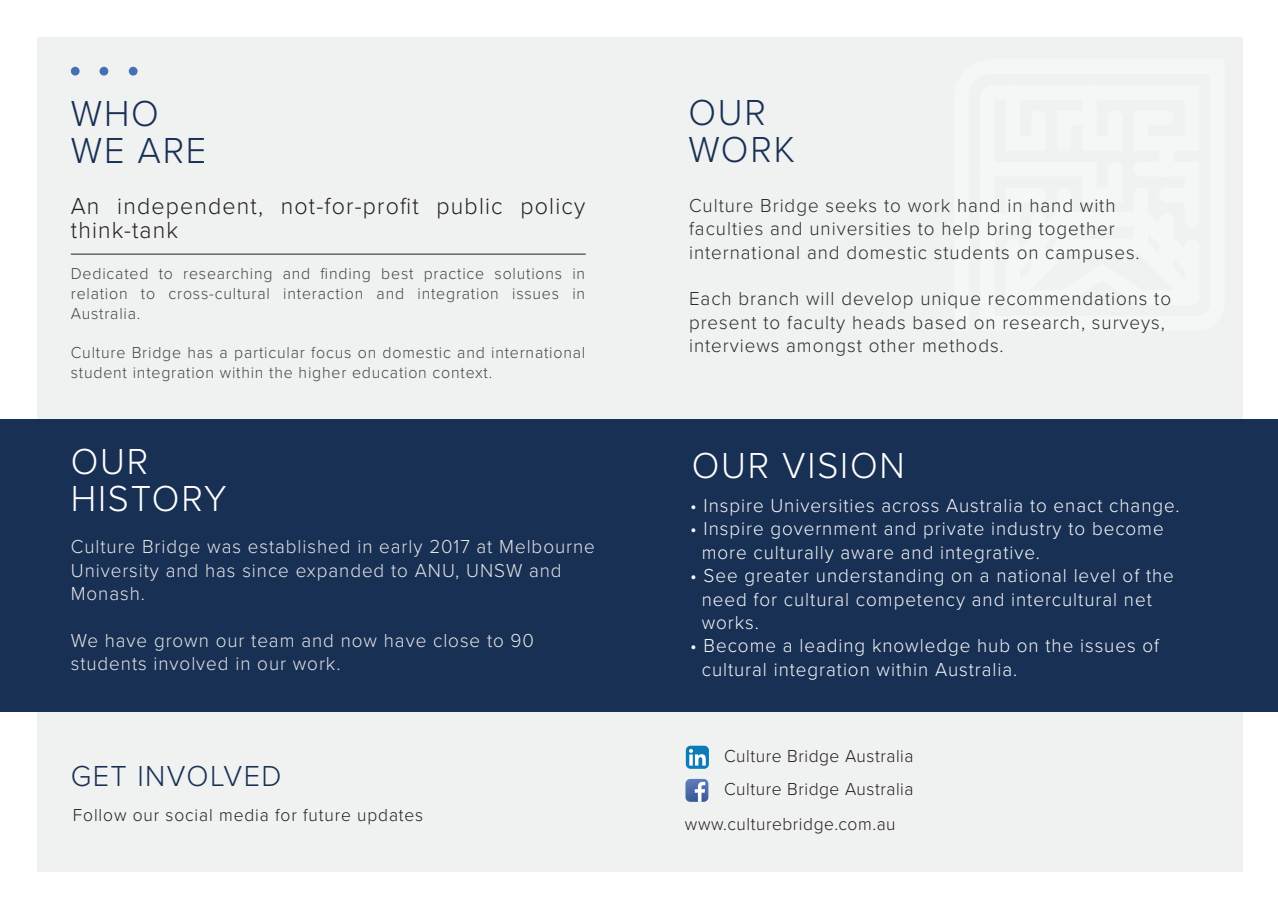
<style>
.page{position:relative;width:1278px;height:908px;background:#fff}
.page>*{position:absolute;margin:0;border:0;box-sizing:border-box;transform-origin:0 0}
.t1{font:300 37.5px/37px "Proxima Nova";letter-spacing:.05em;color:#fff}
.t2{font:300 37.5px/37px "Proxima Nova";letter-spacing:.05em;color:#193055}
.t3{font:300 30px "Proxima Nova";letter-spacing:.05em;color:#193055}
.t4{font:300 24px/24px "Proxima Nova";letter-spacing:.05em;color:#231f20}
.t5{font:300 19.5px/23.4px "Proxima Nova";letter-spacing:.05em;color:#f5f7f7}
.t6{font:300 19.5px/23.4px "Proxima Nova";letter-spacing:.05em;color:#2b2c2c}
.t7{font:300 19.5px/23.4px "Proxima Nova";letter-spacing:.05em;color:#e5e5e5}
.t8{font:300 18px "Proxima Nova";letter-spacing:.03em;color:#231f20}
.t9{font:300 18px "Proxima Nova";letter-spacing:.05em;color:#231f20}
.t10{font:300 16.5px/19.8px "Proxima Nova";letter-spacing:.05em;color:#434445;text-align:justify}
</style>
<div class="page">
<div style="left:37px;top:38px;width:1205px;height:834px;background:#f0f1f1"></div>
<div style="left:71px;top:67px;width:9px;height:9px;background:#476fb7;border-radius:50%"></div>
<div style="left:100px;top:67px;width:8px;height:9px;background:#476fb7;border-radius:50%"></div>
<div style="left:129px;top:67px;width:9px;height:9px;background:#476fb7;border-radius:50%"></div>
<hr style="left:71px;top:254px;width:515px;height:1px;background:#231f20">
<div style="left:0;top:419px;width:1278px;height:293px;background:#193055"></div>
<div style="left:686px;top:746px;width:23px;height:23px;background:#0c7bb7;border-radius:5px"></div>
<svg style="left:689px;top:749px;width:17px;height:17px"></svg>
<svg style="left:685px;top:779px;width:23px;height:23px"></svg>
<h1 class="t2" style="left:71px;top:93px;width:137px">WHO<br>WE ARE</h1>
<p class="t4" style="left:71px;top:192px;width:516px">An independent, not-for-profit public policy think-tank</p>
<p class="t10" style="left:71px;top:263px;width:516px">Dedicated to researching and finding best practice solutions in relation to cross-cultural interaction and integration issues in Australia.</p>
<p class="t10" style="left:71px;top:342px;width:516px">Culture Bridge has a particular focus on domestic and international student integration within the higher education context.</p>
<h1 class="t2" style="left:688px;top:92px;width:108px">OUR<br>WORK</h1>
<p class="t6" style="left:689px;top:193px;width:452px">Culture Bridge seeks to work hand in hand with faculties and universities to help bring together international and domestic students on campuses.</p>
<p class="t6" style="left:689px;top:286px;width:484px">Each branch will develop unique recommendations to present to faculty heads based on research, surveys, interviews amongst other methods.</p>
<h1 class="t1" style="left:71px;top:441px;width:157px">OUR<br>HISTORY</h1>
<h1 class="t1" style="left:692px;top:445px;width:215px">OUR VISION</h1>
<p class="t5" style="left:690px;top:493px;width:491px">• Inspire Universities across Australia to enact change.</p>
<p class="t5" style="left:702px;top:516px;width:463px;text-indent:-12px">• Inspire government and private industry to become more culturally aware and integrative.</p>
<p class="t5" style="left:702px;top:563px;width:474px;text-indent:-12px">• See greater understanding on a national level of the need for cultural competency and intercultural net works.</p>
<p class="t5" style="left:702px;top:633px;width:459px;text-indent:-12px">• Become a leading knowledge hub on the issues of cultural integration within Australia.</p>
<p class="t7" style="left:71px;top:534px;width:525px">Culture Bridge was established in early 2017 at Melbourne<br>University and has since expanded to ANU, UNSW and<br>Monash.</p>
<p class="t7" style="left:71px;top:627px;width:465px">We have grown our team and now have close to 90 students involved in our work.</p>
<h2 class="t3" style="left:71px;top:753px;width:212px">GET INVOLVED</h2>
<p class="t9" style="left:73px;top:802px;width:352px">Follow our social media for future updates</p>
<p class="t8" style="left:724px;top:743px;width:191px">Culture Bridge Australia</p>
<p class="t8" style="left:724px;top:776px;width:191px">Culture Bridge Australia</p>
<p class="t8" style="left:685px;top:810px;width:212px">www.culturebridge.com.au</p>
</div>
